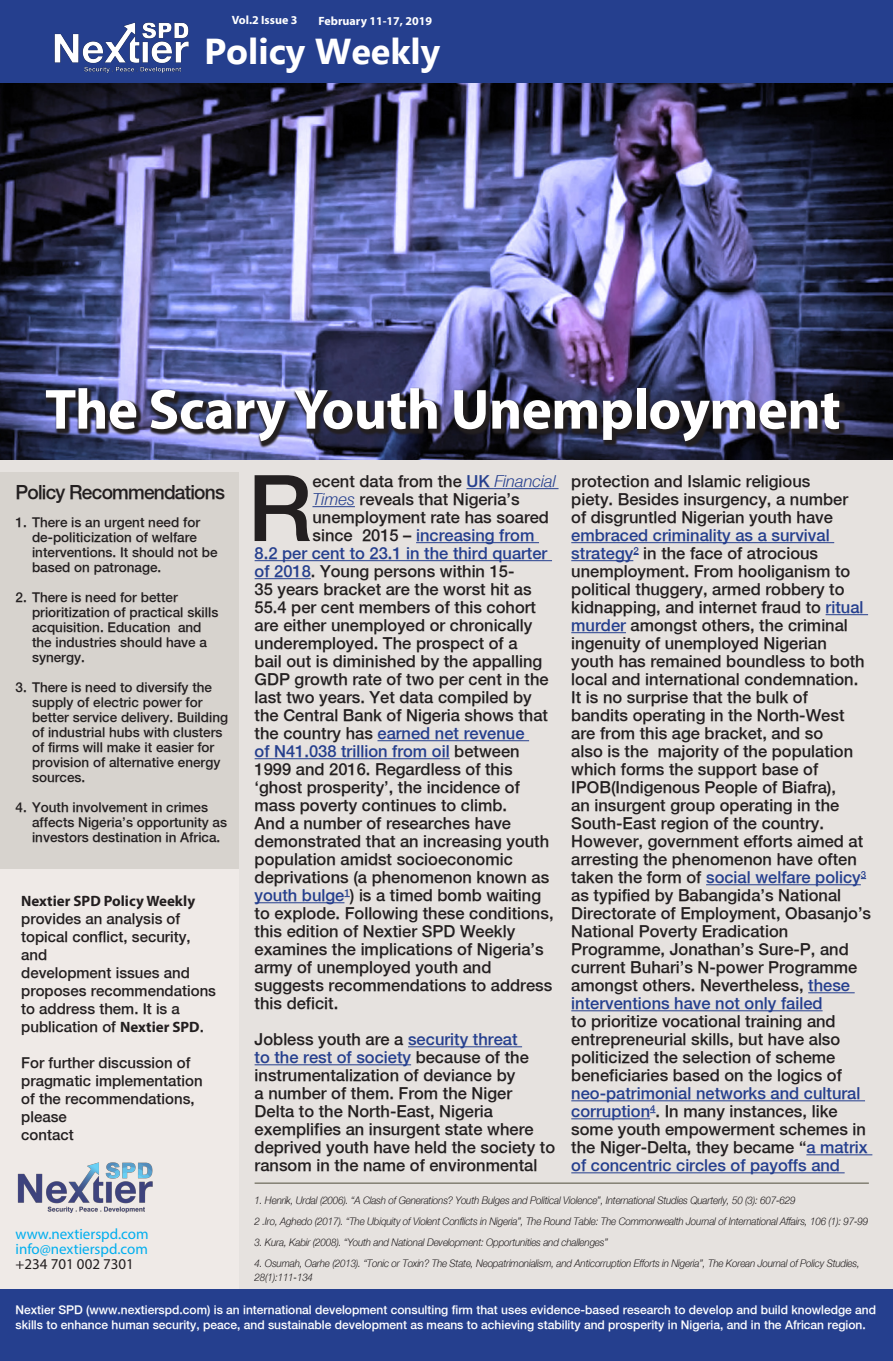
<style>
.page{position:relative;width:893px;height:1361px;background:#fff}
.page>*{position:absolute;margin:0;border:0;box-sizing:border-box;transform-origin:0 0}
.t1{font:500 92.1px "Helvetica Neue";color:#231f20}
.t2{font:700 57px "Myriad Pro";letter-spacing:-.01em;color:#fff}
.t3{font:700 36px "Myanmar Text";color:#fff}
.t4{font:500 19.5px "Helvetica Neue";letter-spacing:-.04em;color:#231f20}
.t5{font:500 16.5px/18px "Helvetica Neue";color:#231f20}
.t6{font:500 16.5px "Helvetica Neue";color:#253f8e}
.t7{font:500 15px/18px "Helvetica Neue";color:#231f20}
.t8{font:15px "Myriad Pro";color:#00aeef}
.t9{font:700 15px "Myriad Pro";color:#231f20}
.t10{font:15px "Myriad Pro";color:#231f20}
.t11{font:500 13.5px/15px "Helvetica Neue";color:#231f20}
.t12{font:500 12px/15px "Helvetica Neue";color:#fff}
.t13{font:700 12px "Myriad Pro";color:#fff}
.t14{font:italic 10.5px/13.5px "Helvetica Neue";letter-spacing:-.02em;color:#231f20;scale:.94 1}
.s1{font-family:"Myriad Pro";font-weight:700}
.s2{color:#253f8e}
.s3{font-weight:400;font-style:italic;color:#253f8e}
.s4{color:#231f20}
</style>
<div class="page">
<div style="left:0;top:0;width:893px;height:1295px;background:#e6e2df"></div>
<img style="left:0;top:82px;width:893px;height:377px">
<div style="left:0;top:782px;width:239px;height:579px;background:#efeae7"></div>
<div style="left:0;top:472px;width:239px;height:397px;background:#d7d3ce"></div>
<div style="left:0;top:1290px;width:893px;height:71px;background:#253f8e"></div>
<hr style="left:466px;top:488px;width:92px;height:1px;background:#253f8e">
<hr style="left:312px;top:506px;width:43px;height:1px;background:#253f8e">
<hr style="left:416px;top:542px;width:123px;height:1px;background:#253f8e">
<hr style="left:255px;top:560px;width:297px;height:1px;background:#253f8e">
<hr style="left:255px;top:578px;width:56px;height:1px;background:#253f8e">
<hr style="left:377px;top:740px;width:152px;height:1px;background:#253f8e">
<hr style="left:255px;top:758px;width:195px;height:1px;background:#253f8e">
<hr style="left:255px;top:902px;width:89px;height:1px;background:#253f8e">
<hr style="left:408px;top:1046px;width:114px;height:1px;background:#253f8e">
<hr style="left:255px;top:1064px;width:156px;height:1px;background:#253f8e">
<hr style="left:571px;top:542px;width:263px;height:1px;background:#253f8e">
<hr style="left:571px;top:560px;width:62px;height:1px;background:#253f8e">
<hr style="left:826px;top:614px;width:42px;height:1px;background:#253f8e">
<hr style="left:571px;top:632px;width:55px;height:1px;background:#253f8e">
<hr style="left:706px;top:884px;width:155px;height:1px;background:#253f8e">
<hr style="left:808px;top:992px;width:47px;height:1px;background:#253f8e">
<hr style="left:571px;top:1010px;width:252px;height:1px;background:#253f8e">
<hr style="left:571px;top:1100px;width:294px;height:1px;background:#253f8e">
<hr style="left:571px;top:1118px;width:79px;height:1px;background:#253f8e">
<hr style="left:806px;top:1154px;width:66px;height:1px;background:#253f8e">
<hr style="left:571px;top:1172px;width:274px;height:1px;background:#253f8e">
<img style="left:0;top:1162px;width:212px;height:128px">
<div style="left:0;top:0;width:893px;height:82px;background:#253f8e"></div>
<img style="left:0;top:22px;width:249px;height:153px">
<svg style="left:45px;top:387px;width:802px;height:61px;background:#37374f"></svg>
<hr style="left:255px;top:1183px;width:614px;height:1px;background:#514f3d">
<p class="t13" style="left:232px;top:12px;width:67px">Vol.2 Issue 3</p>
<p class="t13" style="left:319px;top:13px;width:115px">February 11-17, 2019</p>
<p class="t3" style="left:204px;top:30px;width:237px">Policy Weekly</p>
<p class="t2" style="left:45px;top:372px;width:797px">The Scary Youth Unemployment</p>
<p class="t4" style="left:15px;top:480px;width:211px">Policy Recommendations</p>
<p class="t11" style="left:32px;top:514px;width:187px;text-indent:-16px">1. There is an urgent need for de-politicization of welfare interventions. It should not be based on patronage.</p>
<p class="t11" style="left:32px;top:589px;width:188px;text-indent:-16px">2. There is need for better prioritization of practical skills acquisition. Education and the industries should have a synergy.</p>
<p class="t11" style="left:32px;top:679px;width:198px;text-indent:-16px">3. There is need to diversify the supply of electric power for better service delivery. Building of industrial hubs with clusters of firms will make it easier for provision of alternative energy sources.</p>
<p class="t11" style="left:32px;top:799px;width:197px;text-indent:-16px">4. Youth involvement in crimes affects Nigeria’s opportunity as investors destination in Africa.</p>
<p class="t9" style="left:21px;top:891px;width:175px">Nextier SPD Policy Weekly</p>
<p class="t7" style="left:21px;top:909px;width:171px">provides an analysis of topical conflict, security, and</p>
<p class="t7" style="left:21px;top:963px;width:170px">development issues and</p>
<p class="t7" style="left:21px;top:981px;width:196px">proposes recommendations</p>
<p class="t7" style="left:21px;top:999px;width:160px">to address them. It is a</p>
<p class="t7" style="left:21px;top:1017px;width:184px">publication of <span class="s1">Nextier SPD</span>.</p>
<p class="t7" style="left:21px;top:1053px;width:171px">For further discussion of</p>
<p class="t7" style="left:21px;top:1071px;width:183px">pragmatic implementation of the recommendations, please</p>
<p class="t7" style="left:21px;top:1125px;width:54px">contact</p>
<p class="t1" style="left:248px;top:453px;width:66px">R</p>
<p class="t5" style="left:312px;top:472px;width:245px">ecent data from the <span class="s2">UK</span> <span class="s3">Financial</span></p>
<p class="t5" style="left:312px;top:490px;width:209px"><span class="s3">Times</span> reveals that Nigeria’s</p>
<p class="t5" style="left:312px;top:508px;width:238px">unemployment rate has soared</p>
<p class="t6" style="left:312px;top:525px;width:223px"><span class="s4">since 2015 –</span> increasing from</p>
<p class="t6" style="left:255px;top:543px;width:294px">8.2 per cent to 23.1 in the third quarter</p>
<p class="t5" style="left:255px;top:562px;width:261px"><span class="s2">of 2018</span>. Young persons within 15-</p>
<p class="t5" style="left:255px;top:580px;width:278px">35 years bracket are the worst hit as</p>
<p class="t5" style="left:255px;top:598px;width:283px">55.4 per cent members of this cohort</p>
<p class="t5" style="left:255px;top:616px;width:279px">are either unemployed or chronically</p>
<p class="t5" style="left:255px;top:634px;width:264px">underemployed. The prospect of a</p>
<p class="t5" style="left:255px;top:652px;width:289px">bail out is diminished by the appalling</p>
<p class="t5" style="left:255px;top:670px;width:296px">GDP growth rate of two per cent in the</p>
<p class="t5" style="left:255px;top:688px;width:279px">last two years. Yet data compiled by</p>
<p class="t5" style="left:255px;top:706px;width:295px">the Central Bank of Nigeria shows that</p>
<p class="t6" style="left:255px;top:723px;width:271px"><span class="s4">the country has</span> earned net revenue</p>
<p class="t6" style="left:255px;top:741px;width:267px">of N41.038 trillion from oil <span class="s4">between</span></p>
<p class="t5" style="left:255px;top:760px;width:260px">1999 and 2016. Regardless of this</p>
<p class="t5" style="left:255px;top:778px;width:267px">‘ghost prosperity’, the incidence of</p>
<p class="t5" style="left:255px;top:796px;width:254px">mass poverty continues to climb.</p>
<p class="t5" style="left:255px;top:814px;width:258px">And a number of researches have</p>
<p class="t5" style="left:255px;top:832px;width:296px">demonstrated that an increasing youth</p>
<p class="t5" style="left:255px;top:850px;width:260px">population amidst socioeconomic</p>
<p class="t5" style="left:255px;top:868px;width:296px">deprivations (a phenomenon known as</p>
<p class="t5" style="left:255px;top:886px;width:288px"><span class="s2">youth bulge</span><sup>1</sup>) is a timed bomb waiting</p>
<p class="t5" style="left:255px;top:904px;width:300px">to explode. Following these conditions,</p>
<p class="t5" style="left:255px;top:922px;width:262px">this edition of Nextier SPD Weekly</p>
<p class="t5" style="left:255px;top:940px;width:291px">examines the implications of Nigeria’s</p>
<p class="t5" style="left:255px;top:958px;width:238px">army of unemployed youth and</p>
<p class="t5" style="left:255px;top:976px;width:299px">suggests recommendations to address</p>
<p class="t5" style="left:255px;top:994px;width:85px">this deficit.</p>
<p class="t5" style="left:255px;top:1030px;width:302px">Jobless youth are a <span class="s2">security threat<br>to the rest of society</span> because of the instrumentalization of deviance by<br>a number of them. From the Niger Delta to the North-East, Nigeria exemplifies an insurgent state where deprived youth have held the society to ransom in the name of environmental</p>
<p class="t5" style="left:571px;top:472px;width:301px">protection and Islamic religious<br>piety. Besides insurgency, a number<br>of disgruntled Nigerian youth have <span class="s2">embraced criminality as a survival strategy</span><sup>2</sup> in the face of atrocious unemployment. From hooliganism to political thuggery, armed robbery to kidnapping, and internet fraud to <span class="s2">ritual murder</span> amongst others, the criminal ingenuity of unemployed Nigerian youth has remained boundless to both local and international condemnation.<br>It is no surprise that the bulk of<br>bandits operating in the North-West are from this age bracket, and so<br>also is the majority of the population which forms the support base of IPOB(Indigenous People of Biafra),<br>an insurgent group operating in the South-East region of the country.<br>However, government efforts aimed at arresting the phenomenon have often taken the form of <span class="s2">social welfare policy</span><sup>3 </sup>as typified by Babangida’s National Directorate of Employment, Obasanjo’s National Poverty Eradication Programme, Jonathan’s Sure-P, and current Buhari’s N-power Programme amongst others. Nevertheless, <span class="s2">these interventions have not only failed<br></span>to prioritize vocational training and entrepreneurial skills, but have also politicized the selection of scheme beneficiaries based on the logics of <span class="s2">neo-patrimonial networks and cultural corruption</span><sup>4</sup>. In many instances, like some youth empowerment schemes in the Niger-Delta, they became “<span class="s2">a matrix of concentric circles of payoffs and</span></p>
<p class="t14" style="left:255px;top:1193px;width:577px">1. Henrik, Urdal (2006). “A Clash of Generations? Youth Bulges and Political Violence”, International Studies Quarterly, 50 (3): 607-629</p>
<p class="t14" style="left:255px;top:1214px;width:654px">2 .Iro, Aghedo (2017). “The Ubiquity of Violent Conflicts in Nigeria”, The Round Table: The Commonwealth Journal of International Affairs, 106 (1): 97-99</p>
<p class="t14" style="left:255px;top:1235px;width:378px">3. Kura, Kabir (2008). “Youth and National Development: Opportunities and challenges”</p>
<p class="t14" style="left:255px;top:1256px;width:645px">4. Osumah, Oarhe (2013). “Tonic or Toxin? The State, Neopatrimonialism, and Anticorruption Efforts in Nigeria”, The Korean Journal of Policy Studies,<br>28(1):111-134</p>
<p class="t8" style="left:15px;top:1224px;width:135px">www.nextierspd.com</p>
<p class="t8" style="left:15px;top:1239px;width:134px">info@nextierspd.com</p>
<p class="t10" style="left:15px;top:1254px;width:120px">+234 701 002 7301</p>
<p class="t12" style="left:15px;top:1302px;width:862px">Nextier SPD (www.nextierspd.com) is an international development consulting firm that uses evidence-based research to develop and build knowledge and skills to enhance human security, peace, and sustainable development as means to achieving stability and prosperity in Nigeria, and in the African region.</p>
</div>
